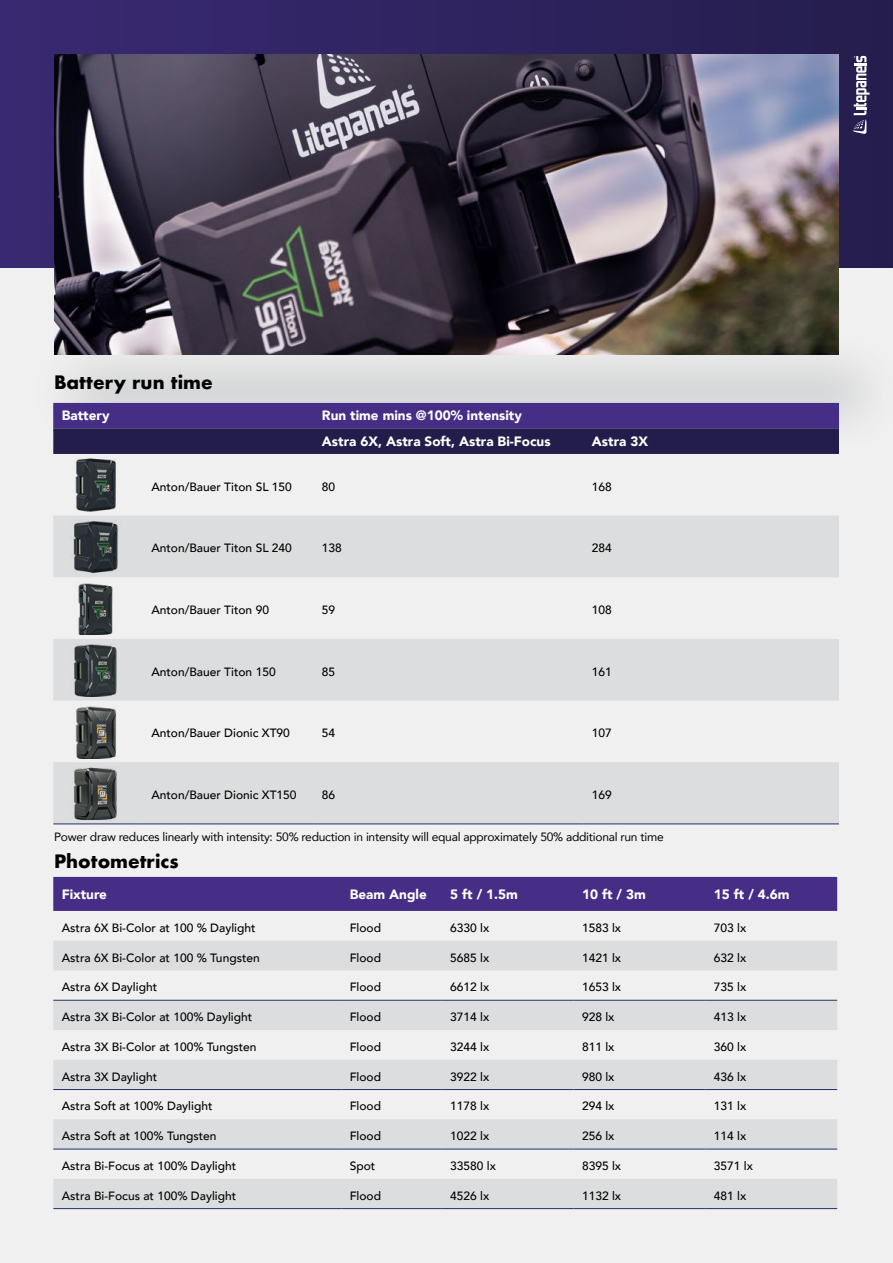
<style>
.page{position:relative;width:893px;height:1263px;background:#fff}
.page>*{position:absolute;margin:0;border:0;box-sizing:border-box;transform-origin:0 0}
.t1{font:700 18px "Futura";color:#000}
.t2{font:900 13.5px/25.5px "Avenir";color:#fff}
.t3{font:500 12px "Avenir";color:#000}
.t4{font:12px "Avenir";letter-spacing:-.02em;color:#000}
</style>
<div class="page">
<div style="left:0;top:268px;width:893px;height:995px;background:#f0f0f0"></div>
<div style="left:0;top:0;width:893px;height:268px;background:linear-gradient(to right,#3a2973,#241e4d)"></div>
<div style="left:30px;top:331px;width:863px;height:122px;background:#30373f;opacity:.27"></div>
<div style="left:53px;top:877px;width:784px;height:34px;background:#462e87"></div>
<svg style="left:53px;top:941px;width:784px;height:267px;fill:#dcddde"></svg>
<hr style="left:53px;top:1000px;width:288px;height:1px;background:#252f6a">
<hr style="left:341px;top:1000px;width:101px;height:1px;background:#252f6a">
<hr style="left:442px;top:1000px;width:132px;height:1px;background:#252f6a">
<hr style="left:574px;top:1000px;width:131px;height:1px;background:#252f6a">
<hr style="left:705px;top:1000px;width:132px;height:1px;background:#252f6a">
<hr style="left:53px;top:1089px;width:288px;height:1px;background:#252f6a">
<hr style="left:341px;top:1089px;width:101px;height:1px;background:#252f6a">
<hr style="left:442px;top:1089px;width:132px;height:1px;background:#252f6a">
<hr style="left:574px;top:1089px;width:131px;height:1px;background:#252f6a">
<hr style="left:705px;top:1089px;width:132px;height:1px;background:#252f6a">
<hr style="left:53px;top:1149px;width:288px;height:1px;background:#252f6a">
<hr style="left:341px;top:1149px;width:101px;height:1px;background:#252f6a">
<hr style="left:442px;top:1149px;width:132px;height:1px;background:#252f6a">
<hr style="left:574px;top:1149px;width:131px;height:1px;background:#252f6a">
<hr style="left:705px;top:1149px;width:132px;height:1px;background:#252f6a">
<hr style="left:53px;top:1208px;width:288px;height:1px;background:#252f6a">
<hr style="left:341px;top:1208px;width:101px;height:1px;background:#252f6a">
<hr style="left:442px;top:1208px;width:132px;height:1px;background:#252f6a">
<hr style="left:574px;top:1208px;width:131px;height:1px;background:#252f6a">
<hr style="left:705px;top:1208px;width:132px;height:1px;background:#252f6a">
<svg style="left:53px;top:403px;width:786px;height:51px;background:#352669"></svg>
<svg style="left:53px;top:516px;width:786px;height:307px;fill:#dcddde"></svg>
<hr style="left:53px;top:823px;width:90px;height:1px;background:#252f6a">
<hr style="left:143px;top:823px;width:170px;height:1px;background:#252f6a">
<hr style="left:313px;top:823px;width:270px;height:1px;background:#252f6a">
<hr style="left:583px;top:823px;width:256px;height:1px;background:#252f6a">
<img style="left:75px;top:458px;width:41px;height:53px">
<img style="left:53px;top:520px;width:90px;height:53px">
<img style="left:53px;top:581px;width:90px;height:54px">
<img style="left:53px;top:643px;width:90px;height:53px">
<img style="left:53px;top:705px;width:90px;height:53px">
<img style="left:53px;top:766px;width:90px;height:54px">
<img style="left:54px;top:54px;width:785px;height:301px">
<svg style="left:852px;top:56px;width:17px;height:78px"></svg>
<h1 class="t1" style="left:54px;top:374px;width:160px">Battery run time</h1>
<p class="t2" style="left:62px;top:404px;width:49px">Battery</p>
<p class="t2" style="left:322px;top:404px;width:230px">Run time mins @100% intensity<br>Astra 6X, Astra Soft, Astra Bi-Focus</p>
<p class="t2" style="left:592px;top:429px;width:58px">Astra 3X</p>
<p class="t3" style="left:151px;top:482px;width:142px">Anton/Bauer Titon SL 150</p>
<p class="t3" style="left:322px;top:482px;width:15px">80</p>
<p class="t3" style="left:592px;top:482px;width:22px">168</p>
<p class="t3" style="left:151px;top:543px;width:142px">Anton/Bauer Titon SL 240</p>
<p class="t3" style="left:322px;top:543px;width:22px">138</p>
<p class="t3" style="left:592px;top:543px;width:22px">284</p>
<p class="t3" style="left:151px;top:605px;width:119px">Anton/Bauer Titon 90</p>
<p class="t3" style="left:322px;top:605px;width:15px">59</p>
<p class="t3" style="left:592px;top:605px;width:22px">108</p>
<p class="t3" style="left:151px;top:666px;width:126px">Anton/Bauer Titon 150</p>
<p class="t3" style="left:322px;top:666px;width:15px">85</p>
<p class="t3" style="left:592px;top:666px;width:22px">161</p>
<p class="t3" style="left:151px;top:728px;width:140px">Anton/Bauer Dionic XT90</p>
<p class="t3" style="left:322px;top:728px;width:15px">54</p>
<p class="t3" style="left:592px;top:728px;width:22px">107</p>
<p class="t3" style="left:151px;top:790px;width:147px">Anton/Bauer Dionic XT150</p>
<p class="t3" style="left:322px;top:790px;width:15px">86</p>
<p class="t3" style="left:592px;top:790px;width:22px">169</p>
<p class="t4" style="left:54px;top:831px;width:611px">Power draw reduces linearly with intensity: 50% reduction in intensity will equal approximately 50% additional run time</p>
<h1 class="t1" style="left:54px;top:853px;width:126px">Photometrics</h1>
<p class="t2" style="left:62px;top:882px;width:47px">Fixture</p>
<p class="t2" style="left:350px;top:882px;width:79px">Beam Angle</p>
<p class="t2" style="left:450px;top:882px;width:69px">5 ft / 1.5m</p>
<p class="t2" style="left:582px;top:882px;width:65px">10 ft / 3m</p>
<p class="t2" style="left:714px;top:882px;width:77px">15 ft / 4.6m</p>
<p class="t3" style="left:62px;top:922px;width:195px">Astra 6X Bi-Color at 100 % Daylight</p>
<p class="t3" style="left:350px;top:922px;width:33px">Flood</p>
<p class="t3" style="left:450px;top:922px;width:41px">6330 lx</p>
<p class="t3" style="left:582px;top:922px;width:41px">1583 lx</p>
<p class="t3" style="left:714px;top:922px;width:34px">703 lx</p>
<p class="t3" style="left:62px;top:952px;width:199px">Astra 6X Bi-Color at 100 % Tungsten</p>
<p class="t3" style="left:350px;top:952px;width:33px">Flood</p>
<p class="t3" style="left:450px;top:952px;width:41px">5685 lx</p>
<p class="t3" style="left:582px;top:952px;width:41px">1421 lx</p>
<p class="t3" style="left:714px;top:952px;width:34px">632 lx</p>
<p class="t3" style="left:62px;top:982px;width:97px">Astra 6X Daylight</p>
<p class="t3" style="left:350px;top:982px;width:33px">Flood</p>
<p class="t3" style="left:450px;top:982px;width:41px">6612 lx</p>
<p class="t3" style="left:582px;top:982px;width:41px">1653 lx</p>
<p class="t3" style="left:714px;top:982px;width:34px">735 lx</p>
<p class="t3" style="left:62px;top:1012px;width:192px">Astra 3X Bi-Color at 100% Daylight</p>
<p class="t3" style="left:350px;top:1012px;width:33px">Flood</p>
<p class="t3" style="left:450px;top:1012px;width:41px">3714 lx</p>
<p class="t3" style="left:582px;top:1012px;width:34px">928 lx</p>
<p class="t3" style="left:714px;top:1012px;width:34px">413 lx</p>
<p class="t3" style="left:62px;top:1042px;width:196px">Astra 3X Bi-Color at 100% Tungsten</p>
<p class="t3" style="left:350px;top:1042px;width:33px">Flood</p>
<p class="t3" style="left:450px;top:1042px;width:41px">3244 lx</p>
<p class="t3" style="left:582px;top:1042px;width:34px">811 lx</p>
<p class="t3" style="left:714px;top:1042px;width:34px">360 lx</p>
<p class="t3" style="left:62px;top:1071px;width:97px">Astra 3X Daylight</p>
<p class="t3" style="left:350px;top:1071px;width:33px">Flood</p>
<p class="t3" style="left:450px;top:1071px;width:41px">3922 lx</p>
<p class="t3" style="left:582px;top:1071px;width:34px">980 lx</p>
<p class="t3" style="left:714px;top:1071px;width:34px">436 lx</p>
<p class="t3" style="left:62px;top:1101px;width:152px">Astra Soft at 100% Daylight</p>
<p class="t3" style="left:350px;top:1101px;width:33px">Flood</p>
<p class="t3" style="left:450px;top:1101px;width:41px">1178 lx</p>
<p class="t3" style="left:582px;top:1101px;width:34px">294 lx</p>
<p class="t3" style="left:714px;top:1101px;width:34px">131 lx</p>
<p class="t3" style="left:62px;top:1131px;width:156px">Astra Soft at 100% Tungsten</p>
<p class="t3" style="left:350px;top:1131px;width:33px">Flood</p>
<p class="t3" style="left:450px;top:1131px;width:41px">1022 lx</p>
<p class="t3" style="left:582px;top:1131px;width:34px">256 lx</p>
<p class="t3" style="left:714px;top:1131px;width:34px">114 lx</p>
<p class="t3" style="left:62px;top:1161px;width:176px">Astra Bi-Focus at 100% Daylight</p>
<p class="t3" style="left:350px;top:1161px;width:27px">Spot</p>
<p class="t3" style="left:450px;top:1161px;width:47px">33580 lx</p>
<p class="t3" style="left:582px;top:1161px;width:41px">8395 lx</p>
<p class="t3" style="left:714px;top:1161px;width:41px">3571 lx</p>
<p class="t3" style="left:62px;top:1190px;width:176px">Astra Bi-Focus at 100% Daylight</p>
<p class="t3" style="left:350px;top:1190px;width:33px">Flood</p>
<p class="t3" style="left:450px;top:1190px;width:41px">4526 lx</p>
<p class="t3" style="left:582px;top:1190px;width:41px">1132 lx</p>
<p class="t3" style="left:714px;top:1190px;width:34px">481 lx</p>
</div>
